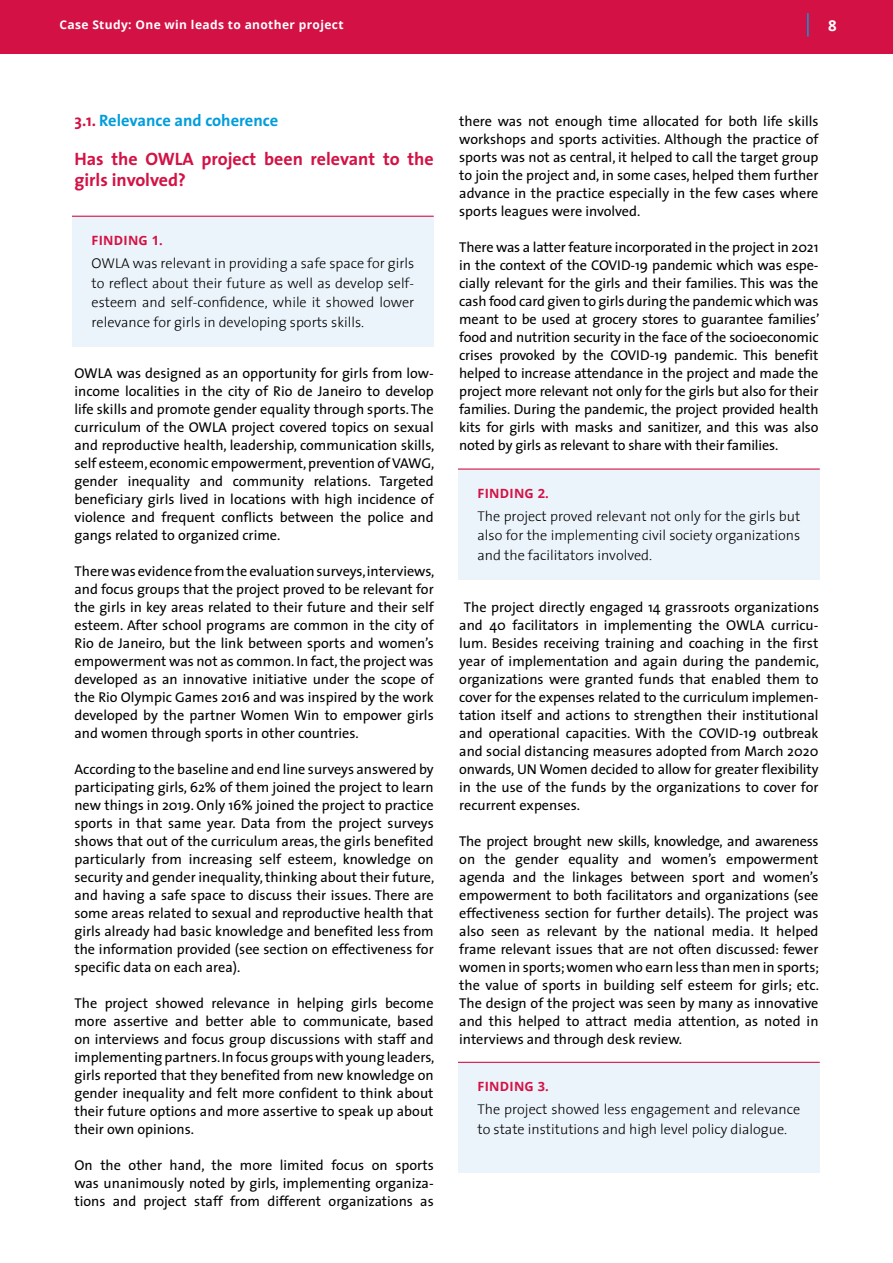
<style>
.page{position:relative;width:893px;height:1263px;background:#fff}
.page>*{position:absolute;margin:0;border:0;box-sizing:border-box;transform-origin:0 0}
.t1{font:700 18px/21px "The Sans";color:#d31245}
.t2{font:700 16.5px "The Sans";color:#009ddc}
.t3{font:700 15px "Open Sans";color:#fff}
.t4{font:14.25px/18px "The Sans";color:#000;text-align:justify}
.t5{font:300 14.25px/19.6px "The Sans";color:#000;text-align:justify}
.t6{font:700 12.75px "Open Sans";letter-spacing:.02em;color:#d31245}
.t7{font:700 12px "Open Sans";letter-spacing:.03em;color:#fff}
.s1{color:#d31245}
</style>
<div class="page">
<div style="left:0;top:0;width:893px;height:54px;background:#d31145"></div>
<hr style="left:807px;top:13px;width:2px;height:24px;background:#009ddc">
<div style="left:72px;top:216px;width:362px;height:130px;background:#ecf4fb"></div>
<hr style="left:72px;top:216px;width:362px;height:1px;background:#d31245">
<div style="left:458px;top:469px;width:362px;height:111px;background:#ecf4fb"></div>
<hr style="left:458px;top:468px;width:362px;height:2px;background:#d31245">
<div style="left:458px;top:1062px;width:362px;height:111px;background:#ecf4fb"></div>
<hr style="left:458px;top:1062px;width:362px;height:1px;background:#d31245">
<p class="t7" style="left:59px;top:17px;width:286px">Case Study: One win leads to another project</p>
<p class="t3" style="left:828px;top:15px;width:10px">8</p>
<p class="t2" style="left:74px;top:107px;width:205px"><span class="s1">3.1.</span> Relevance and coherence</p>
<p class="t1" style="left:74px;top:148px;width:361px">Has the OWLA project been relevant to the girls involved?</p>
<p class="t6" style="left:92px;top:232px;width:73px">FINDING 1.</p>
<p class="t5" style="left:92px;top:253px;width:324px">OWLA was relevant in providing a safe space for girls to reflect about their future as well as develop self&shy;esteem and self-confidence, while it showed lower relevance for girls in developing sports skills.</p>
<p class="t4" style="left:74px;top:364px;width:361px">OWLA was designed as an opportunity for girls from low&shy;income localities in the city of Rio de Janeiro to develop life skills and promote gender equality through sports. The curriculum of the OWLA project covered topics on sexual and reproductive health, leadership, communication skills, self esteem, economic empowerment, prevention of VAWG, gender inequality and community relations. Targeted beneficiary girls lived in locations with high incidence of violence and frequent conflicts between the police and gangs related to organized crime.</p>
<p class="t4" style="left:74px;top:562px;width:361px">There was evidence from the evaluation surveys, interviews, and focus groups that the project proved to be relevant for the girls in key areas related to their future and their self esteem. After school programs are common in the city of Rio de Janeiro, but the link between sports and women’s empowerment was not as common. In fact, the project was developed as an innovative initiative under the scope of the Rio Olympic Games 2016 and was inspired by the work developed by the partner Women Win to empower girls and women through sports in other countries.</p>
<p class="t4" style="left:74px;top:760px;width:361px">According to the baseline and end line surveys answered by participating girls, 62% of them joined the project to learn new things in 2019. Only 16% joined the project to practice sports in that same year. Data from the project surveys shows that out of the curriculum areas, the girls benefited particularly from increasing self esteem, knowledge on security and gender inequality, thinking about their future, and having a safe space to discuss their issues. There are some areas related to sexual and reproductive health that girls already had basic knowledge and benefited less from the information provided (see section on effectiveness for specific data on each area).</p>
<p class="t4" style="left:74px;top:994px;width:361px">The project showed relevance in helping girls become more assertive and better able to communicate, based on interviews and focus group discussions with staff and implementing partners. In focus groups with young leaders, girls reported that they benefited from new knowledge on gender inequality and felt more confident to think about their future options and more assertive to speak up about their own opinions.</p>
<p class="t4" style="left:74px;top:1156px;width:361px">On the other hand, the more limited focus on sports was unanimously noted by girls, implementing organiza&shy;tions and project staff from different organizations as</p>
<p class="t4" style="left:459px;top:112px;width:361px">there was not enough time allocated for both life skills workshops and sports activities. Although the practice of sports was not as central, it helped to call the target group to join the project and, in some cases, helped them further advance in the practice especially in the few cases where sports leagues were involved.</p>
<p class="t4" style="left:459px;top:238px;width:362px">There was a latter feature incorporated in the project in 2021 in the context of the COVID-19 pandemic which was espe&shy;cially relevant for the girls and their families. This was the cash food card given to girls during the pandemic which was meant to be used at grocery stores to guarantee families’ food and nutrition security in the face of the socioeconomic crises provoked by the COVID-19 pandemic. This benefit helped to increase attendance in the project and made the project more relevant not only for the girls but also for their families. During the pandemic, the project provided health kits for girls with masks and sanitizer, and this was also noted by girls as relevant to share with their families.</p>
<p class="t6" style="left:477px;top:484px;width:73px">FINDING 2.</p>
<p class="t5" style="left:477px;top:506px;width:324px">The project proved relevant not only for the girls but also for the implementing civil society organizations and the facilitators involved.</p>
<p class="t4" style="left:459px;top:598px;width:361px;text-indent:5px">The project directly engaged 14 grassroots organizations and 40 facilitators in implementing the OWLA curricu&shy;lum. Besides receiving training and coaching in the first year of implementation and again during the pandemic, organizations were granted funds that enabled them to cover for the expenses related to the curriculum implemen&shy;tation itself and actions to strengthen their institutional and operational capacities. With the COVID-19 outbreak and social distancing measures adopted from March 2020 onwards, UN Women decided to allow for greater flexibility in the use of the funds by the organizations to cover for recurrent expenses.</p>
<p class="t4" style="left:459px;top:832px;width:361px">The project brought new skills, knowledge, and awareness on the gender equality and women’s empowerment agenda and the linkages between sport and women’s empowerment to both facilitators and organizations (see effectiveness section for further details). The project was also seen as relevant by the national media. It helped frame relevant issues that are not often discussed: fewer women in sports; women who earn less than men in sports; the value of sports in building self esteem for girls; etc.<br>The design of the project was seen by many as innovative and this helped to attract media attention, as noted in interviews and through desk review.</p>
<p class="t6" style="left:477px;top:1078px;width:73px">FINDING 3.</p>
<p class="t5" style="left:477px;top:1099px;width:324px">The project showed less engagement and relevance to state institutions and high level policy dialogue.</p>
</div>
